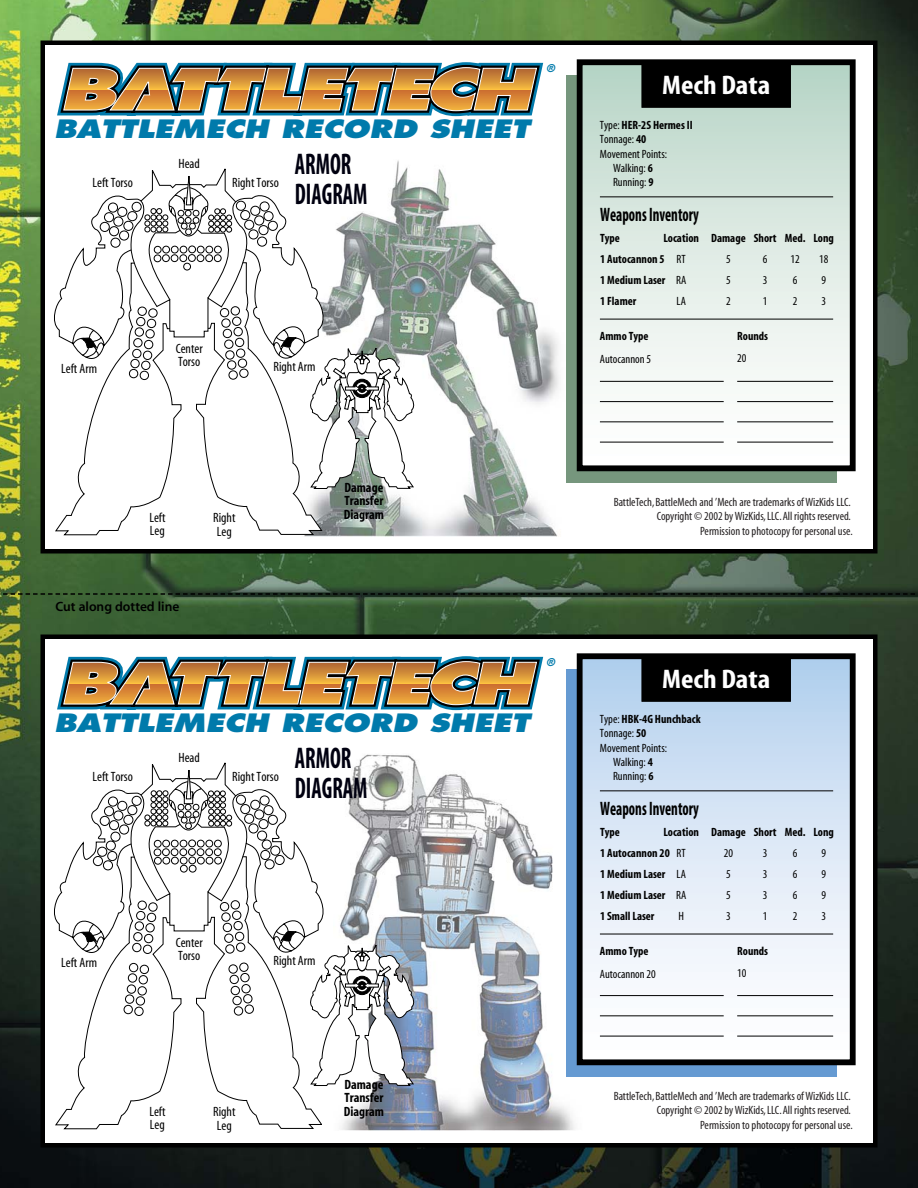
<style>
.page{position:relative;width:918px;height:1188px;background:#fff}
.page>*{position:absolute;margin:0;border:0;box-sizing:border-box;transform-origin:0 0}
.t1{font:30px/30px "Myriad MM 700 300";color:#000010;scale:.75 1}
.t2{font:27px "Myriad MM 700 300";color:#fff;scale:1.1 1}
.t3{font:italic 800 24.6px "Futura";color:#007aab;scale:1.22 1}
.t4{font:19.5px "Myriad MM 700 300";color:#000;scale:.75 1}
.t5{font:13.5px/13.5px "Myriad MM 400 300";color:#000}
.t6{font:13.5px/13.5px "Myriad MM 700 300";color:#000;text-align:justify}
.t7{font:13.5px "Myriad MM 565 600";color:#000}
.t8{font:12px/14.2px "Myriad MM 400 300";color:#231f20;text-align:right}
.t9{font:12px/21px "Myriad MM 700 300";color:#000}
.t10{font:12px "Myriad MM 400 300";color:#000}
.t11{font:italic 800 10.5px "Futura";color:#007aab}
.s1{font-family:"Myriad MM 400 300"}
.s2{font-family:"Myriad MM 700 300"}
</style>
<div class="page">
<img style="left:0;top:0;width:918px;height:1188px">
<div style="left:43px;top:43px;width:832px;height:508px;background:#fff"></div>
<div style="left:40px;top:40px;width:838px;height:514px;border:4px solid #000"></div>
<img style="left:396px;top:160px;width:171px;height:376px">
<svg style="left:54px;top:175px;width:361px;height:361px"></svg>
<svg style="left:57px;top:62px;width:487px;height:55px;background:#9b8b69"></svg>
<div style="left:567px;top:75px;width:270px;height:408px;background:#76967d"></div>
<div style="left:580px;top:62px;width:273px;height:406px;background:linear-gradient(to bottom,#bad6c8,#fff)"></div>
<div style="left:577px;top:59px;width:279px;height:412px;border:6px solid #000"></div>
<div style="left:642px;top:62px;width:149px;height:46px;background:#000;border:1px solid #000"></div>
<hr style="left:600px;top:196px;width:233px;height:1px;background:#000">
<hr style="left:600px;top:319px;width:233px;height:1px;background:#000">
<hr style="left:600px;top:381px;width:124px;height:1px;background:#000">
<hr style="left:737px;top:381px;width:96px;height:1px;background:#000">
<hr style="left:600px;top:401px;width:124px;height:1px;background:#000">
<hr style="left:737px;top:401px;width:96px;height:1px;background:#000">
<hr style="left:600px;top:421px;width:124px;height:1px;background:#000">
<hr style="left:737px;top:421px;width:96px;height:1px;background:#000">
<hr style="left:600px;top:442px;width:124px;height:1px;background:#000">
<hr style="left:737px;top:442px;width:96px;height:1px;background:#000">
<div style="left:43px;top:637px;width:832px;height:508px;background:#fff"></div>
<div style="left:40px;top:634px;width:838px;height:514px;border:4px solid #000"></div>
<img style="left:354px;top:754px;width:221px;height:376px">
<svg style="left:57px;top:656px;width:487px;height:55px;background:#9b8b69"></svg>
<div style="left:567px;top:669px;width:270px;height:408px;background:#659ad2"></div>
<div style="left:580px;top:656px;width:273px;height:406px;background:linear-gradient(to bottom,#b5d1ee,#fff)"></div>
<div style="left:577px;top:653px;width:279px;height:412px;border:6px solid #000"></div>
<div style="left:642px;top:656px;width:149px;height:46px;background:#000;border:1px solid #000"></div>
<hr style="left:600px;top:790px;width:233px;height:1px;background:#000">
<hr style="left:600px;top:934px;width:233px;height:1px;background:#000">
<hr style="left:600px;top:995px;width:124px;height:1px;background:#000">
<hr style="left:737px;top:995px;width:96px;height:1px;background:#000">
<hr style="left:600px;top:1015px;width:124px;height:1px;background:#000">
<hr style="left:737px;top:1015px;width:96px;height:1px;background:#000">
<hr style="left:600px;top:1036px;width:124px;height:1px;background:#000">
<hr style="left:737px;top:1036px;width:96px;height:1px;background:#000">
<svg style="left:54px;top:769px;width:361px;height:361px"></svg>
<svg style="left:0;top:593px;width:918px;height:2px;background:#131d13"></svg>
<p class="t11" style="left:547px;top:64px;width:12px">®</p>
<h3 class="t3" style="left:54px;top:118px;width:395px">BATTLEMECH RECORD SHEET</h3>
<p class="t5" style="left:178px;top:158px;width:23px">Head</p>
<p class="t5" style="left:92px;top:177px;width:42px">Left Torso</p>
<p class="t5" style="left:232px;top:177px;width:48px">Right Torso</p>
<h1 class="t1" style="left:295px;top:152px;width:99px">ARMOR<br>DIAGRAM</h1>
<p class="t5" style="left:176px;top:343px;width:29px">Center<br>Torso</p>
<p class="t5" style="left:61px;top:363px;width:37px">Left Arm</p>
<p class="t5" style="left:274px;top:361px;width:43px">Right Arm</p>
<p class="t5" style="left:149px;top:512px;width:18px">Left<br>Leg</p>
<p class="t5" style="left:213px;top:512px;width:24px">Right<br>Leg</p>
<p class="t6" style="left:344px;top:482px;width:42px">Damage Transfer Diagram</p>
<p class="t7" style="left:56px;top:601px;width:125px">Cut along dotted line</p>
<p class="t11" style="left:547px;top:658px;width:12px">®</p>
<h3 class="t3" style="left:54px;top:712px;width:395px">BATTLEMECH RECORD SHEET</h3>
<h1 class="t1" style="left:295px;top:746px;width:99px">ARMOR<br>DIAGRAM</h1>
<p class="t5" style="left:178px;top:752px;width:23px">Head</p>
<p class="t5" style="left:92px;top:771px;width:42px">Left Torso</p>
<p class="t5" style="left:232px;top:771px;width:48px">Right Torso</p>
<p class="t5" style="left:176px;top:937px;width:29px">Center<br>Torso</p>
<p class="t5" style="left:61px;top:957px;width:37px">Left Arm</p>
<p class="t5" style="left:274px;top:955px;width:43px">Right Arm</p>
<h2 class="t2" style="left:662px;top:75px;width:100px">Mech Data</h2>
<p class="t9" style="left:600px;top:116px;width:94px"><span class="s1">Type:</span> HER-2S Hermes II</p>
<p class="t10" style="left:600px;top:135px;width:48px">Tonnage: <span class="s2">40</span></p>
<p class="t10" style="left:600px;top:149px;width:69px">Movement Points:</p>
<p class="t10" style="left:613px;top:163px;width:41px">Walking: <span class="s2">6</span></p>
<p class="t10" style="left:613px;top:178px;width:42px">Running: <span class="s2">9</span></p>
<h3 class="t4" style="left:600px;top:207px;width:133px">Weapons Inventory</h3>
<p class="t9" style="left:600px;top:229px;width:21px">Type</p>
<p class="t9" style="left:600px;top:229px;width:235px;text-indent:63px">Location Damage Short Med. Long<br>1 Autocannon 5 <span class="s1">RT</span></p>
<p class="t10" style="left:726px;top:254px;width:6px">5</p>
<p class="t10" style="left:763px;top:254px;width:6px">6</p>
<p class="t10" style="left:791px;top:254px;width:11px">12</p>
<p class="t10" style="left:819px;top:254px;width:11px">18</p>
<p class="t9" style="left:600px;top:271px;width:88px">1 Medium Laser <span class="s1">RA</span></p>
<p class="t10" style="left:726px;top:275px;width:6px">5</p>
<p class="t10" style="left:763px;top:275px;width:6px">3</p>
<p class="t10" style="left:793px;top:275px;width:6px">6</p>
<p class="t10" style="left:821px;top:275px;width:6px">9</p>
<p class="t9" style="left:600px;top:292px;width:38px">1 Flamer</p>
<p class="t10" style="left:677px;top:296px;width:11px">LA</p>
<p class="t10" style="left:726px;top:296px;width:6px">2</p>
<p class="t10" style="left:763px;top:296px;width:6px">1</p>
<p class="t10" style="left:793px;top:296px;width:6px">2</p>
<p class="t10" style="left:821px;top:296px;width:6px">3</p>
<p class="t9" style="left:600px;top:327px;width:50px">Ammo Type</p>
<p class="t10" style="left:600px;top:354px;width:53px">Autocannon 5</p>
<p class="t9" style="left:737px;top:326px;width:32px">Rounds</p>
<p class="t10" style="left:737px;top:354px;width:11px">20</p>
<p class="t8" style="left:614px;top:496px;width:241px">BattleTech, BattleMech and ’Mech are trademarks of WizKids LLC.<br>Copyright © 2002 by WizKids, LLC. All rights reserved.<br>Permission to photocopy for personal use.</p>
<h2 class="t2" style="left:662px;top:669px;width:100px">Mech Data</h2>
<p class="t9" style="left:600px;top:710px;width:102px"><span class="s1">Type:</span> HBK-4G Hunchback</p>
<p class="t10" style="left:600px;top:729px;width:48px">Tonnage: <span class="s2">50</span></p>
<p class="t10" style="left:600px;top:743px;width:69px">Movement Points:</p>
<p class="t10" style="left:613px;top:757px;width:41px">Walking: <span class="s2">4</span></p>
<p class="t10" style="left:613px;top:772px;width:42px">Running: <span class="s2">6</span></p>
<h3 class="t4" style="left:600px;top:801px;width:133px">Weapons Inventory</h3>
<p class="t9" style="left:600px;top:823px;width:21px">Type</p>
<p class="t9" style="left:600px;top:823px;width:235px;text-indent:63px">Location Damage Short Med. Long<br>1 Autocannon 20 <span class="s1">RT</span></p>
<p class="t10" style="left:724px;top:848px;width:11px">20</p>
<p class="t10" style="left:763px;top:848px;width:6px">3</p>
<p class="t10" style="left:793px;top:848px;width:6px">6</p>
<p class="t10" style="left:821px;top:848px;width:6px">9</p>
<p class="t9" style="left:600px;top:865px;width:87px">1 Medium Laser <span class="s1">LA</span></p>
<p class="t10" style="left:726px;top:869px;width:6px">5</p>
<p class="t10" style="left:763px;top:869px;width:6px">3</p>
<p class="t10" style="left:793px;top:869px;width:6px">6</p>
<p class="t10" style="left:821px;top:869px;width:6px">9</p>
<p class="t9" style="left:600px;top:886px;width:88px">1 Medium Laser <span class="s1">RA</span></p>
<p class="t10" style="left:726px;top:890px;width:6px">5</p>
<p class="t10" style="left:763px;top:890px;width:6px">3</p>
<p class="t10" style="left:793px;top:890px;width:6px">6</p>
<p class="t10" style="left:821px;top:890px;width:6px">9</p>
<p class="t9" style="left:600px;top:907px;width:56px">1 Small Laser</p>
<p class="t10" style="left:678px;top:911px;width:7px">H</p>
<p class="t10" style="left:726px;top:911px;width:6px">3</p>
<p class="t10" style="left:763px;top:911px;width:6px">1</p>
<p class="t10" style="left:793px;top:911px;width:6px">2</p>
<p class="t10" style="left:821px;top:911px;width:6px">3</p>
<p class="t9" style="left:600px;top:942px;width:50px">Ammo Type</p>
<p class="t10" style="left:600px;top:969px;width:57px">Autocannon 20</p>
<p class="t9" style="left:737px;top:941px;width:32px">Rounds</p>
<p class="t10" style="left:737px;top:969px;width:11px">10</p>
<p class="t5" style="left:149px;top:1106px;width:18px">Left<br>Leg</p>
<p class="t5" style="left:213px;top:1106px;width:24px">Right<br>Leg</p>
<p class="t6" style="left:344px;top:1079px;width:42px">Damage Transfer Diagram</p>
<p class="t8" style="left:614px;top:1090px;width:241px">BattleTech, BattleMech and ’Mech are trademarks of WizKids LLC.<br>Copyright © 2002 by WizKids, LLC. All rights reserved.<br>Permission to photocopy for personal use.</p>
</div>
